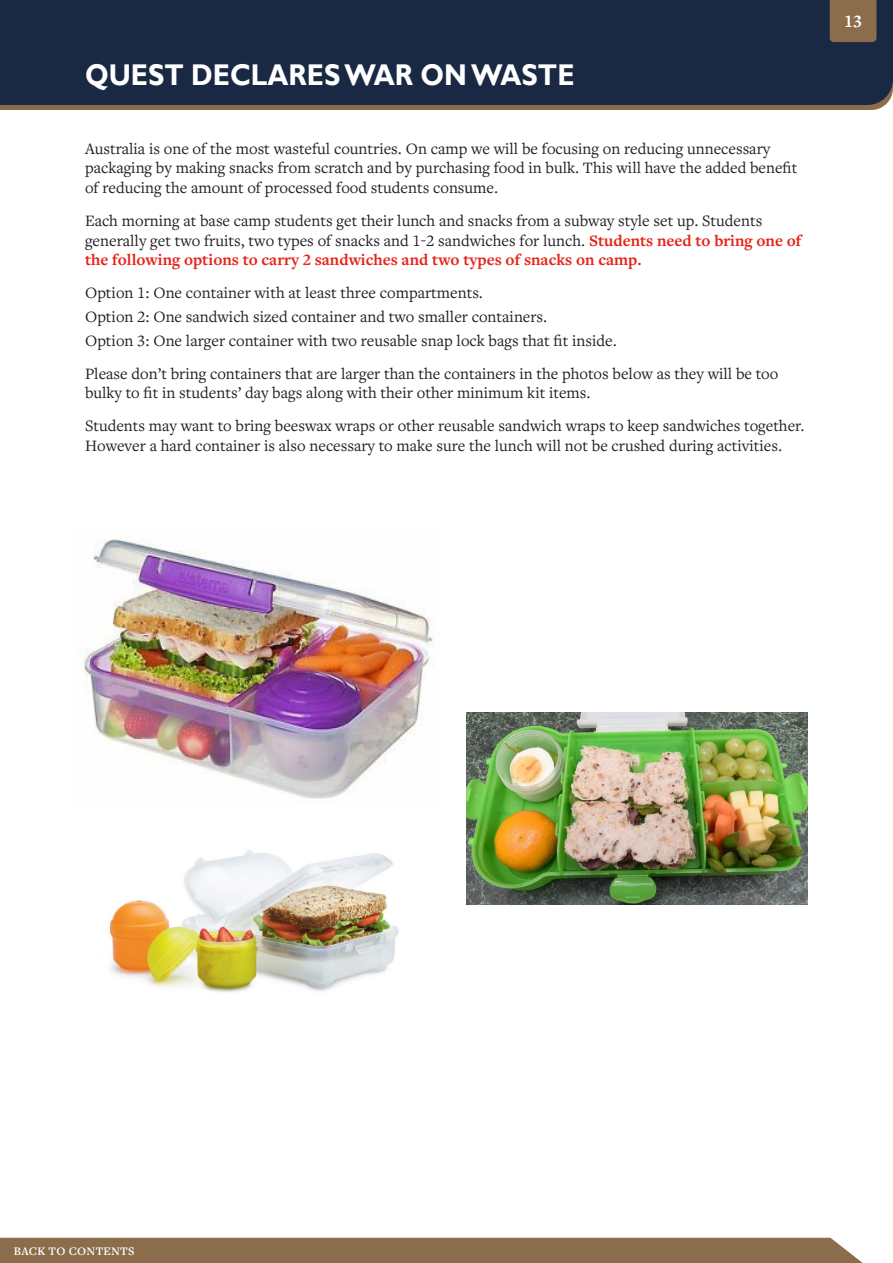
<style>
.page{position:relative;width:893px;height:1263px;background:#fff}
.page>*{position:absolute;margin:0;border:0;box-sizing:border-box;transform-origin:0 0}
.t1{font:700 30px "Gill Sans";color:#fff;scale:.9 1}
.t2{font:700 18px "Freight Text Pro";color:#fff}
.t3{font:16.5px/19.8px "Freight Text Pro";color:#231f20}
.t4{font:600 12px "Freight Text Pro";letter-spacing:.02em;color:#fff}
.s1{font-weight:700;color:#e72419}
</style>
<div class="page">
<img style="left:83px;top:536px;width:351px;height:263px">
<img style="left:466px;top:712px;width:342px;height:192px">
<img style="left:110px;top:850px;width:289px;height:142px">
<div style="left:0;top:1238px;width:863px;height:25px;background:#8b6d4c"></div>
<div style="left:0;top:0;width:893px;height:67px;background:#192944"></div>
<div style="left:830px;top:0;width:46px;height:42px;background:#8b6d4c"></div>
<svg style="left:0;top:67px;width:893px;height:43px;background:#273145"></svg>
<p class="t1" style="left:85px;top:57px;width:545px">QUEST DECLARES WAR ON WASTE</p>
<p class="t3" style="left:85px;top:138px;width:714px">Australia is one of the most wasteful countries. On camp we will be focusing on reducing unnecessary packaging by making snacks from scratch and by purchasing food in bulk. This will have the added benefit of reducing the amount of processed food students consume.</p>
<p class="t3" style="left:85px;top:210px;width:718px">Each morning at base camp students get their lunch and snacks from a subway style set up. Students generally get two fruits, two types of snacks and 1-2 sandwiches for lunch. <span class="s1">Students need to bring one of the following options to carry 2 sandwiches and two types of snacks on camp.</span></p>
<p class="t3" style="left:85px;top:282px;width:399px">Option 1: One container with at least three compartments.</p>
<p class="t3" style="left:85px;top:306px;width:464px">Option 2: One sandwich sized container and two smaller containers.</p>
<p class="t3" style="left:85px;top:330px;width:533px">Option 3: One larger container with two reusable snap lock bags that fit inside.</p>
<p class="t3" style="left:85px;top:363px;width:695px">Please don’t bring containers that are larger than the containers in the photos below as they will be too bulky to fit in students’ day bags along with their other minimum kit items.</p>
<p class="t3" style="left:85px;top:415px;width:721px">Students may want to bring beeswax wraps or other reusable sandwich wraps to keep sandwiches together.<br>However a hard container is also necessary to make sure the lunch will not be crushed during activities.</p>
<p class="t2" style="left:844px;top:10px;width:19px">13</p>
<p class="t4" style="left:14px;top:1243px;width:122px">BACK TO CONTENTS</p>
</div>
